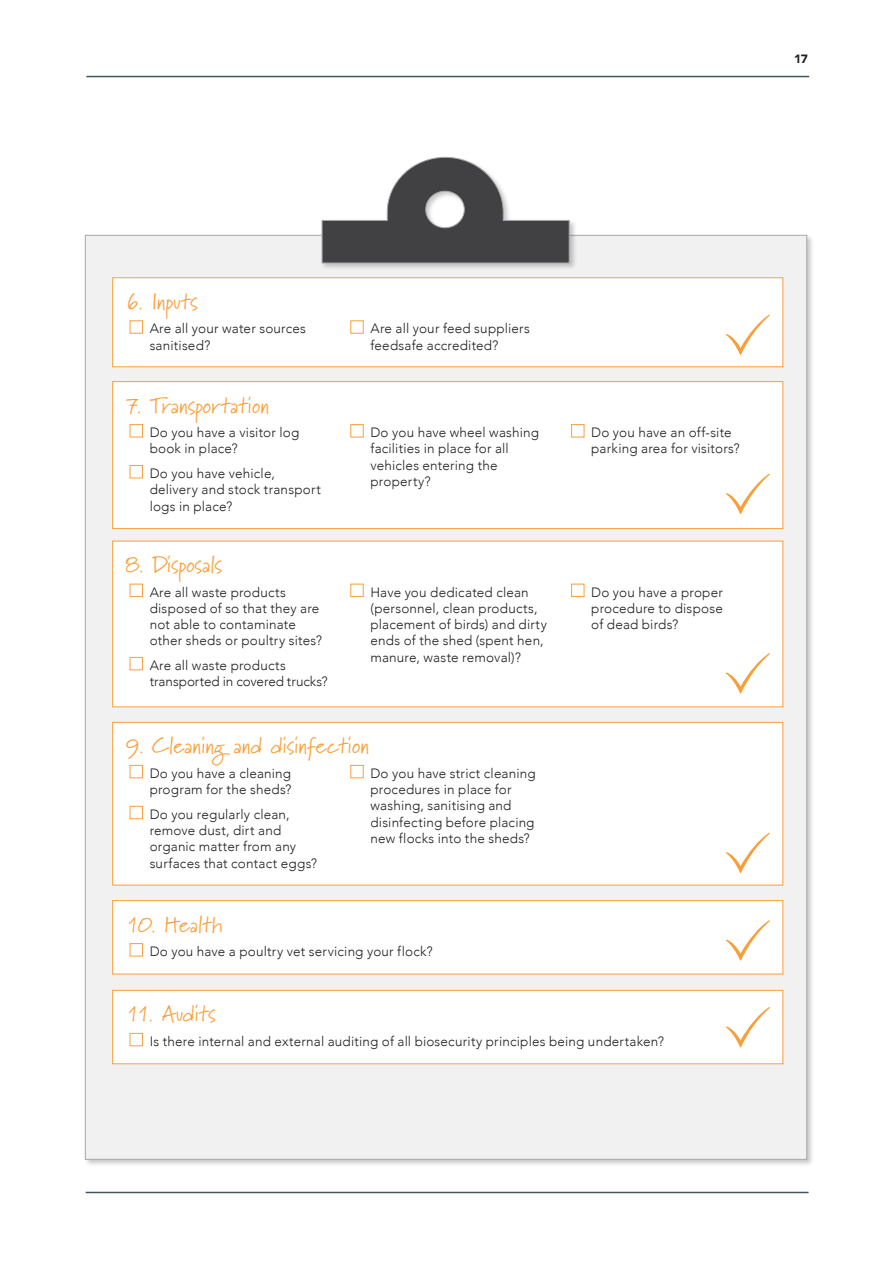
<style>
.page{position:relative;width:893px;height:1263px;background:#fff}
.page>*{position:absolute;margin:0;border:0;box-sizing:border-box;transform-origin:0 0}
.t1{font:22.5px "Marydale";letter-spacing:-.005em;color:#f99f3a}
.t2{font:300 13.5px/16.2px "Avenir";letter-spacing:.015em;color:#231f20}
.t3{font:900 12px "Avenir";color:#231f20}
</style>
<div class="page">
<div style="left:85px;top:235px;width:722px;height:925px;background:#f1f1f2"></div>
<div style="left:320px;top:156px;width:257px;height:115px;background:#231f20;opacity:.25"></div>
<svg style="left:321px;top:157px;width:249px;height:107px"></svg>
<div style="left:113px;top:278px;width:670px;height:89px;background:#fff"></div>
<div style="left:130px;top:321px;width:13px;height:12px;background:#fff;border:1px solid #f99f3a"></div>
<div style="left:112px;top:278px;width:671px;height:89px;border:1px solid #f99f3a"></div>
<div style="left:113px;top:382px;width:670px;height:147px;background:#fff"></div>
<div style="left:130px;top:424px;width:13px;height:13px;background:#fff;border:1px solid #f99f3a"></div>
<div style="left:130px;top:465px;width:13px;height:13px;background:#fff;border:1px solid #f99f3a"></div>
<div style="left:351px;top:424px;width:12px;height:13px;background:#fff;border:1px solid #f99f3a"></div>
<div style="left:571px;top:424px;width:13px;height:13px;background:#fff;border:1px solid #f99f3a"></div>
<div style="left:112px;top:381px;width:671px;height:148px;border:1px solid #f99f3a"></div>
<div style="left:113px;top:541px;width:670px;height:166px;background:#fff"></div>
<div style="left:130px;top:584px;width:13px;height:13px;background:#fff;border:1px solid #f99f3a"></div>
<div style="left:130px;top:657px;width:13px;height:13px;background:#fff;border:1px solid #f99f3a"></div>
<div style="left:351px;top:584px;width:12px;height:13px;background:#fff;border:1px solid #f99f3a"></div>
<div style="left:571px;top:584px;width:13px;height:13px;background:#fff;border:1px solid #f99f3a"></div>
<div style="left:113px;top:722px;width:670px;height:163px;background:#fff"></div>
<div style="left:130px;top:765px;width:13px;height:13px;background:#fff;border:1px solid #f99f3a"></div>
<div style="left:130px;top:806px;width:13px;height:13px;background:#fff;border:1px solid #f99f3a"></div>
<div style="left:351px;top:765px;width:12px;height:13px;background:#fff;border:1px solid #f99f3a"></div>
<div style="left:112px;top:722px;width:671px;height:163px;border:1px solid #f99f3a"></div>
<div style="left:113px;top:900px;width:670px;height:74px;background:#fff"></div>
<div style="left:130px;top:943px;width:13px;height:13px;background:#fff;border:1px solid #f99f3a"></div>
<div style="left:112px;top:900px;width:671px;height:74px;border:1px solid #f99f3a"></div>
<div style="left:113px;top:990px;width:670px;height:74px;background:#fff"></div>
<div style="left:130px;top:1033px;width:13px;height:13px;background:#fff;border:1px solid #f99f3a"></div>
<div style="left:112px;top:990px;width:671px;height:74px;border:1px solid #f99f3a"></div>
<svg style="left:725px;top:314px;width:45px;height:41px"></svg>
<svg style="left:725px;top:473px;width:45px;height:41px"></svg>
<svg style="left:725px;top:653px;width:45px;height:41px"></svg>
<svg style="left:725px;top:832px;width:45px;height:41px"></svg>
<svg style="left:725px;top:920px;width:45px;height:41px"></svg>
<svg style="left:725px;top:1007px;width:45px;height:40px"></svg>
<hr style="left:86px;top:76px;width:723px;height:1px;background:#455560">
<hr style="left:86px;top:1192px;width:723px;height:1px;background:#455560">
<p class="t3" style="left:794px;top:49px;width:15px">17</p>
<h1 class="t1" style="left:126px;top:288px;width:74px">6. Inputs</h1>
<p class="t2" style="left:150px;top:321px;width:158px">Are all your water sources sanitised?</p>
<p class="t2" style="left:370px;top:321px;width:161px">Are all your feed suppliers feedsafe accredited?</p>
<h1 class="t1" style="left:126px;top:392px;width:145px">7. Transportation</h1>
<p class="t2" style="left:150px;top:424px;width:151px">Do you have a visitor log book in place?</p>
<p class="t2" style="left:150px;top:465px;width:173px">Do you have vehicle, delivery and stock transport logs in place?</p>
<h1 class="t1" style="left:126px;top:551px;width:98px">8. Disposals</h1>
<p class="t2" style="left:150px;top:584px;width:174px">Are all waste products disposed of so that they are not able to contaminate other sheds or poultry sites?</p>
<p class="t2" style="left:150px;top:657px;width:180px">Are all waste products transported in covered trucks?</p>
<p class="t2" style="left:370px;top:424px;width:170px">Do you have wheel washing facilities in place for all vehicles entering the property?</p>
<p class="t2" style="left:591px;top:424px;width:150px">Do you have an off-site parking area for visitors?</p>
<p class="t2" style="left:370px;top:584px;width:178px">Have you dedicated clean (personnel, clean products, placement of birds) and dirty ends of the shed (spent hen, manure, waste removal)?</p>
<p class="t2" style="left:591px;top:584px;width:133px;text-align:justify">Do you have a proper procedure to dispose of dead birds?</p>
<h1 class="t1" style="left:126px;top:732px;width:245px">9. Cleaning and disinfection</h1>
<p class="t2" style="left:150px;top:765px;width:143px">Do you have a cleaning program for the sheds?</p>
<p class="t2" style="left:150px;top:806px;width:169px">Do you regularly clean, remove dust, dirt and organic matter from any surfaces that contact eggs?</p>
<p class="t2" style="left:370px;top:765px;width:167px">Do you have strict cleaning procedures in place for washing, sanitising and disinfecting before placing new flocks into the sheds?</p>
<h1 class="t1" style="left:126px;top:911px;width:98px">10. Health</h1>
<p class="t2" style="left:150px;top:943px;width:285px">Do you have a poultry vet servicing your flock?</p>
<h1 class="t1" style="left:126px;top:1000px;width:92px">11. Audits</h1>
<p class="t2" style="left:150px;top:1033px;width:516px">Is there internal and external auditing of all biosecurity principles being undertaken?</p>
</div>
